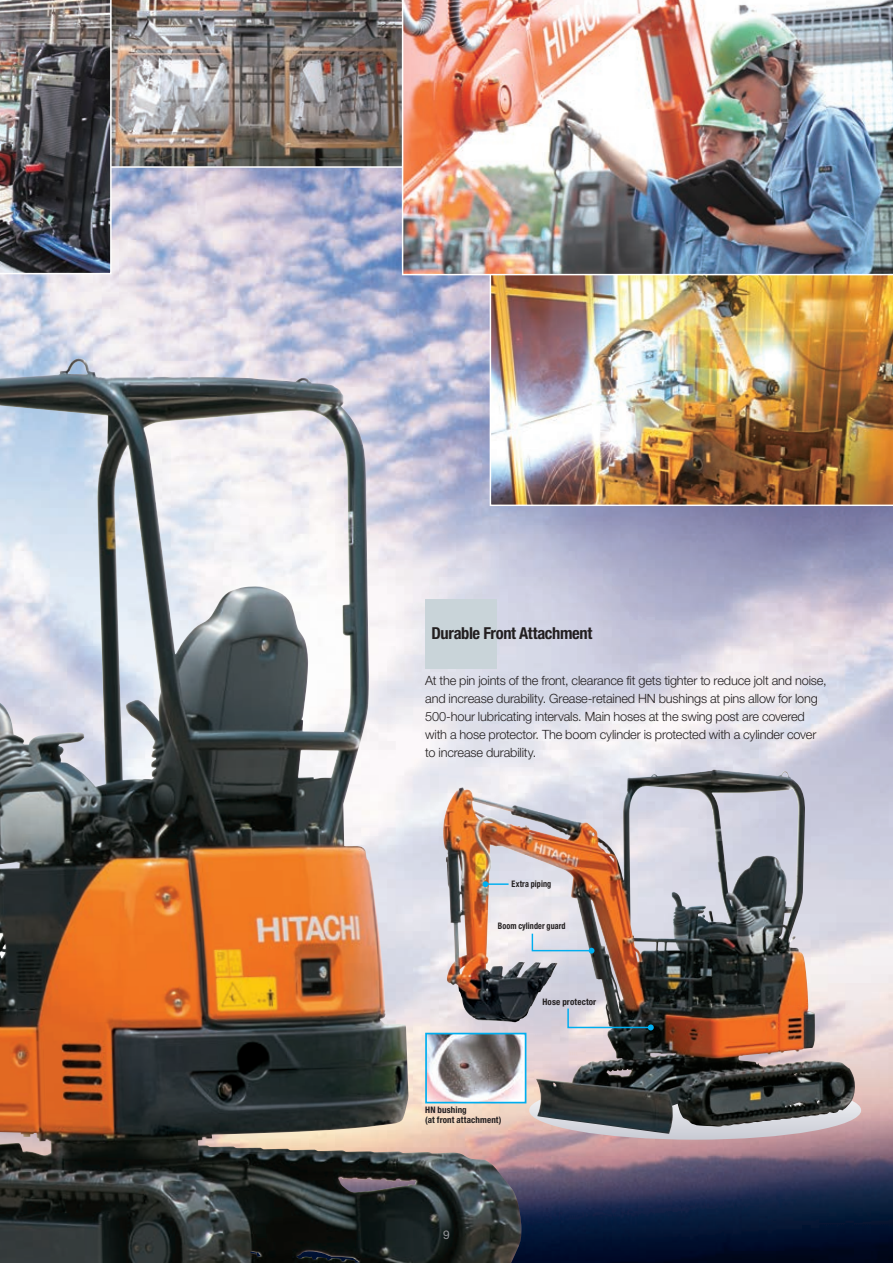
<style>
.page{position:relative;width:893px;height:1263px;background:#fff}
.page>*{position:absolute;margin:0;border:0;box-sizing:border-box;transform-origin:0 0}
.t1{font:700 condensed 16.5px "Helvetica Neue";letter-spacing:-.025em;color:#231f20}
.t2{font:300 12.75px/18px "Helvetica Neue";letter-spacing:-.015em;color:#231f20}
.t3{font:12px "Helvetica Neue";color:#939598}
.t4{font:700 condensed 9px/10.5px "Helvetica Neue";letter-spacing:.015em;color:#231f20}
.t5{font:700 condensed 9px "Helvetica Neue";letter-spacing:.015em;color:#231f20;scale:.9 1}
</style>
<div class="page">
<img style="left:0;top:169px;width:893px;height:1094px">
<img style="left:0;top:358px;width:521px;height:905px">
<img style="left:112px;top:0;width:289px;height:169px">
<img style="left:489px;top:276px;width:404px;height:231px">
<img style="left:0;top:0;width:112px;height:275px">
<img style="left:401px;top:0;width:492px;height:276px">
<img style="left:443px;top:769px;width:271px;height:238px">
<div style="left:425px;top:599px;width:72px;height:69px;background:#c9d4d9"></div>
<img style="left:424px;top:1007px;width:437px;height:133px">
<svg style="left:531px;top:932px;width:63px;height:21px"></svg>
<hr style="left:486px;top:883px;width:23px;height:2px;background:#00aeef">
<svg style="left:483px;top:881px;width:5px;height:6px"></svg>
<p class="t1" style="left:432px;top:623px;width:162px">Durable Front Attachment</p>
<p class="t2" style="left:425px;top:671px;width:403px">At the pin joints of the front, clearance fit gets tighter to reduce jolt and noise, and increase durability. Grease-retained HN bushings at pins allow for long 500-hour lubricating intervals. Main hoses at the swing post are covered with a hose protector. The boom cylinder is protected with a cylinder cover to increase durability.</p>
<p class="t5" style="left:512px;top:878px;width:46px">Extra piping</p>
<p class="t5" style="left:498px;top:920px;width:77px">Boom cylinder guard</p>
<p class="t4" style="left:425px;top:1104px;width:78px">HN bushing<br>(at front attachment)</p>
<p class="t4" style="left:542px;top:997px;width:55px">Hose protector</p>
<p class="t3" style="left:443px;top:1228px;width:8px">9</p>
</div>
